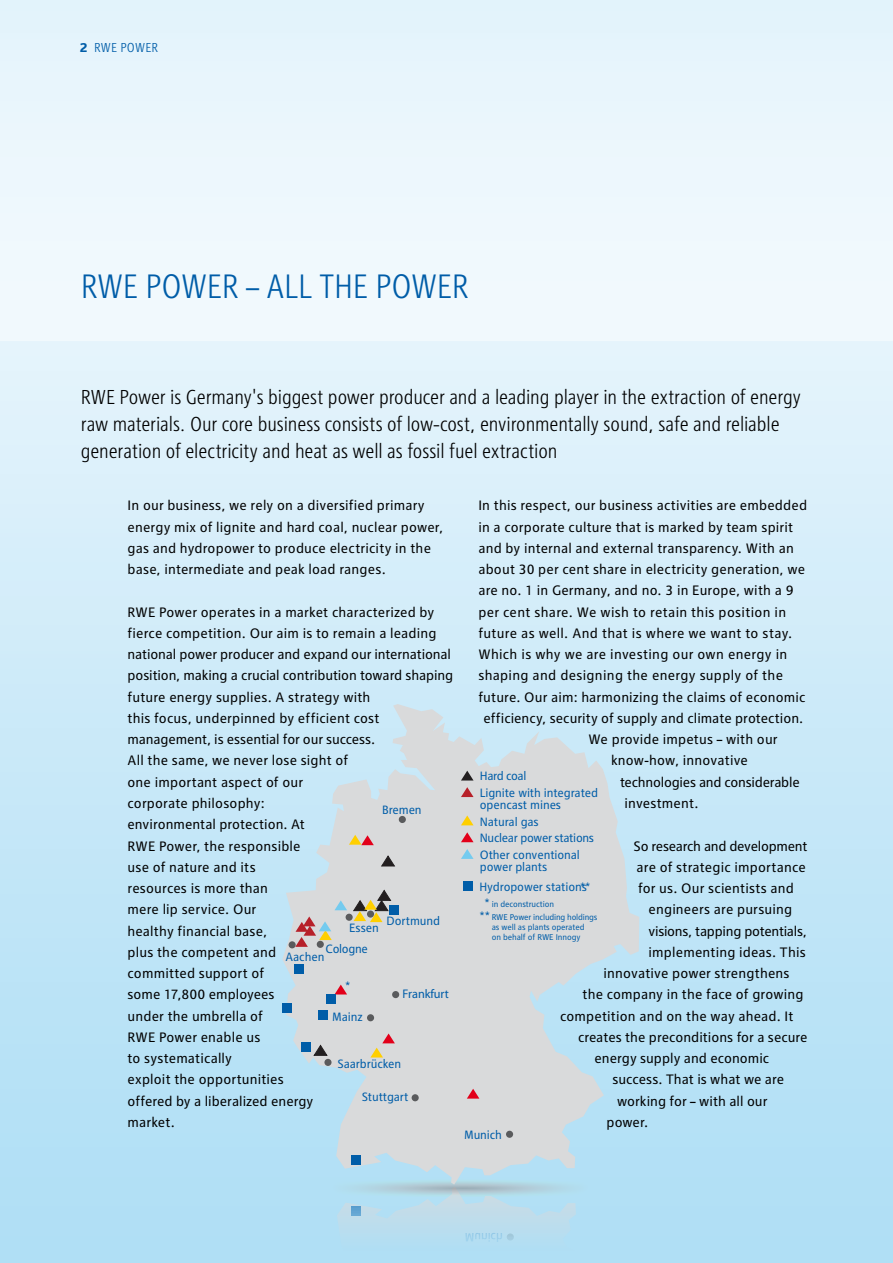
<style>
.page{position:relative;width:893px;height:1263px;background:#fff}
.page>*{position:absolute;margin:0;border:0;box-sizing:border-box;transform-origin:0 0}
.t1{font:300 condensed 35.25px "RWE Headline";letter-spacing:-.005em;color:#005da8}
.t2{font:300 condensed 21px/27px "RWE Headline";letter-spacing:-.005em;color:#000}
.t3{font:14.25px/21.3px "RWE Text";letter-spacing:.01em;color:#000}
.t4{font:14.25px "RWE Text";letter-spacing:-.02em;color:#000}
.t5{font:14.25px "RWE Text";letter-spacing:-.015em;color:#000}
.t6{font:300 condensed 13.5px "RWE Text";letter-spacing:.015em;color:#005da8}
.t7{font:12.6px/16.6px "RWE Text";letter-spacing:-.01em;color:#005da8}
.t8{font:12.6px "RWE Corporate";letter-spacing:-.01em;color:#005da8}
.t9{font:11.85px "RWE Text";color:#005da8}
.t10{font:8.7px/12.8px "RWE Text";letter-spacing:-.01em;color:#005da8}
.s1{font-size:11.85px}
</style>
<div class="page">
<div style="left:0;top:338px;width:893px;height:925px;background:linear-gradient(to bottom,#e4f3fb,#acddf5)"></div>
<div style="left:0;top:0;width:893px;height:340px;background:#edf7fd"></div>
<svg style="left:892px;top:340px;width:1px;height:923px"></svg>
<svg style="left:332px;top:1169px;width:256px;height:37px"></svg>
<svg style="left:282px;top:704px;width:357px;height:480px;fill:#d9dadb"></svg>
<svg style="left:313px;top:1045px;width:15px;height:11px"></svg>
<svg style="left:349px;top:835px;width:25px;height:10px"></svg>
<svg style="left:353px;top:890px;width:39px;height:32px"></svg>
<svg style="left:334px;top:900px;width:13px;height:10px"></svg>
<div style="left:399px;top:816px;width:7px;height:7px;background:#5a5b5d;border-radius:50%"></div>
<div style="left:367px;top:910px;width:7px;height:8px;background:#5a5b5d;border-radius:50%"></div>
<div style="left:289px;top:941px;width:7px;height:7px;background:#5a5b5d;border-radius:50%"></div>
<div style="left:392px;top:991px;width:7px;height:7px;background:#5a5b5d;border-radius:50%"></div>
<div style="left:367px;top:1014px;width:7px;height:7px;background:#5a5b5d;border-radius:50%"></div>
<svg style="left:334px;top:985px;width:13px;height:9px"></svg>
<svg style="left:467px;top:1089px;width:12px;height:9px"></svg>
<div style="left:324px;top:1059px;width:8px;height:7px;background:#5a5b5d;border-radius:50%"></div>
<div style="left:412px;top:1094px;width:7px;height:7px;background:#5a5b5d;border-radius:50%"></div>
<div style="left:506px;top:1131px;width:7px;height:7px;background:#5a5b5d;border-radius:50%"></div>
<svg style="left:295px;top:916px;width:37px;height:31px"></svg>
<div style="left:301px;top:1042px;width:10px;height:10px;background:#005da8"></div>
<div style="left:389px;top:905px;width:9px;height:10px;background:#005da8"></div>
<div style="left:295px;top:964px;width:9px;height:10px;background:#005da8"></div>
<div style="left:326px;top:994px;width:10px;height:10px;background:#005da8"></div>
<div style="left:318px;top:1010px;width:9px;height:9px;background:#005da8"></div>
<svg style="left:381px;top:855px;width:14px;height:11px"></svg>
<svg style="left:370px;top:1033px;width:25px;height:24px"></svg>
<div style="left:346px;top:914px;width:7px;height:7px;background:#5a5b5d;border-radius:50%"></div>
<div style="left:351px;top:1155px;width:10px;height:10px;background:#005da8"></div>
<svg style="left:461px;top:787px;width:13px;height:10px"></svg>
<svg style="left:461px;top:815px;width:13px;height:10px"></svg>
<svg style="left:461px;top:832px;width:13px;height:10px"></svg>
<svg style="left:461px;top:849px;width:13px;height:10px"></svg>
<div style="left:463px;top:881px;width:10px;height:10px;background:#005da8"></div>
<svg style="left:461px;top:771px;width:13px;height:9px"></svg>
<div style="left:282px;top:1003px;width:10px;height:10px;background:#005da8"></div>
<svg style="left:283px;top:1187px;width:357px;height:76px"></svg>
<p class="t6" style="left:94px;top:40px;width:50px">RWE POWER</p>
<h1 class="t1" style="left:81px;top:266px;width:389px">RWE POWER – ALL THE POWER</h1>
<p class="t2" style="left:81px;top:383px;width:722px">RWE Power is Germany's biggest power producer and a leading player in the extraction of energy raw materials. Our core business consists of low-cost, environmentally sound, safe and reliable generation of electricity and heat as well as fossil fuel extraction</p>
<p class="t3" style="left:128px;top:495px;width:317px">In our business, we rely on a diversified primary energy mix of lignite and hard coal, nuclear power, gas and hydropower to produce electricity in the base, intermediate and peak load ranges.</p>
<p class="t3" style="left:128px;top:601px;width:327px">RWE Power operates in a market characterized by fierce competition. Our aim is to remain a leading national power producer and expand our international position, making a crucial contribution toward shaping future energy supplies. A strategy with<br>this focus, underpinned by efficient cost management, is essential for our success.<br>All the same, we never lose sight of<br>one important aspect of our<br>corporate philosophy:<br>environmental protection. At<br>RWE Power, the responsible<br>use of nature and its<br>resources is more than<br>mere lip service. Our<br>healthy financial base,<br>plus the competent and<br>committed support of<br>some 17,800 employees<br>under the umbrella of<br>RWE Power enable us<br>to systematically<br>exploit the opportunities<br>offered by a liberalized energy<br>market.</p>
<p class="t3" style="left:478px;top:495px;width:330px">In this respect, our business activities are embedded</p>
<p class="t3" style="left:478px;top:516px;width:316px">in a corporate culture that is marked by team spirit</p>
<p class="t3" style="left:478px;top:537px;width:317px">and by internal and external transparency. With an</p>
<p class="t3" style="left:478px;top:559px;width:328px">about 30 per cent share in electricity generation, we</p>
<p class="t3" style="left:478px;top:580px;width:317px">are no. 1 in Germany, and no. 3 in Europe, with a 9</p>
<p class="t3" style="left:478px;top:601px;width:309px">per cent share. We wish to retain this position in</p>
<p class="t3" style="left:478px;top:622px;width:315px">future as well. And that is where we want to stay.</p>
<p class="t3" style="left:478px;top:644px;width:310px">Which is why we are investing our own energy in</p>
<p class="t3" style="left:478px;top:665px;width:306px">shaping and designing the energy supply of the</p>
<p class="t3" style="left:478px;top:686px;width:329px">future. Our aim: harmonizing the claims of economic</p>
<p class="t3" style="left:483px;top:707px;width:321px">efficiency, security of supply and climate protection.</p>
<p class="t3" style="left:588px;top:729px;width:191px">We provide impetus – with our</p>
<p class="t3" style="left:611px;top:750px;width:138px">know-how, innovative</p>
<p class="t5" style="left:620px;top:774px;width:181px">technologies and considerable</p>
<p class="t3" style="left:624px;top:792px;width:75px">investment.</p>
<p class="t4" style="left:633px;top:838px;width:175px">So research and development</p>
<p class="t3" style="left:636px;top:856px;width:171px">are of strategic importance</p>
<p class="t3" style="left:638px;top:877px;width:157px">for us. Our scientists and</p>
<p class="t3" style="left:648px;top:899px;width:145px">engineers are pursuing</p>
<p class="t4" style="left:648px;top:923px;width:160px">visions, tapping potentials,</p>
<p class="t3" style="left:648px;top:941px;width:159px">implementing ideas. This</p>
<p class="t3" style="left:603px;top:962px;width:188px">innovative power strengthens</p>
<p class="t3" style="left:582px;top:984px;width:223px">the company in the face of growing</p>
<p class="t3" style="left:560px;top:1005px;width:235px">competition and on the way ahead. It</p>
<p class="t3" style="left:578px;top:1026px;width:231px">creates the preconditions for a secure</p>
<p class="t3" style="left:594px;top:1047px;width:176px">energy supply and economic</p>
<p class="t3" style="left:612px;top:1069px;width:173px">success. That is what we are</p>
<p class="t3" style="left:617px;top:1090px;width:152px">working for – with all our</p>
<p class="t3" style="left:606px;top:1111px;width:43px">power.</p>
<p class="t7" style="left:480px;top:768px;width:120px">Hard coal<br>Lignite with integrated</p>
<p class="t7" style="left:480px;top:796px;width:116px">opencast mines<br>Natural gas<br>Nuclear power stations<br>Other conventional</p>
<p class="t7" style="left:480px;top:858px;width:69px">power plants</p>
<p class="t9" style="left:580px;top:880px;width:12px">**</p>
<p class="t10" style="left:480px;top:898px;width:119px;text-indent:5px"><span class="s1">*</span> in deconstruction<br><span class="s1">**</span> RWE Power including holdings</p>
<p class="t10" style="left:492px;top:922px;width:94px;line-height:10.2px">as well as plants operated on behalf of RWE Innogy</p>
<p class="t7" style="left:382px;top:801px;width:41px">Bremen</p>
<p class="t7" style="left:479px;top:879px;width:109px">Hydropower stations</p>
<p class="t7" style="left:387px;top:913px;width:55px">Dortmund</p>
<p class="t7" style="left:349px;top:919px;width:31px">Essen</p>
<p class="t7" style="left:325px;top:940px;width:44px">Cologne</p>
<p class="t7" style="left:286px;top:948px;width:40px">Aachen</p>
<p class="t9" style="left:345px;top:979px;width:7px">*</p>
<p class="t8" style="left:403px;top:986px;width:48px">Frankfurt</p>
<p class="t7" style="left:332px;top:1008px;width:32px">Mainz</p>
<p class="t7" style="left:337px;top:1055px;width:65px">Saarbrücken</p>
<p class="t7" style="left:362px;top:1088px;width:48px">Stuttgart</p>
<p class="t7" style="left:464px;top:1126px;width:39px">Munich</p>
</div>
